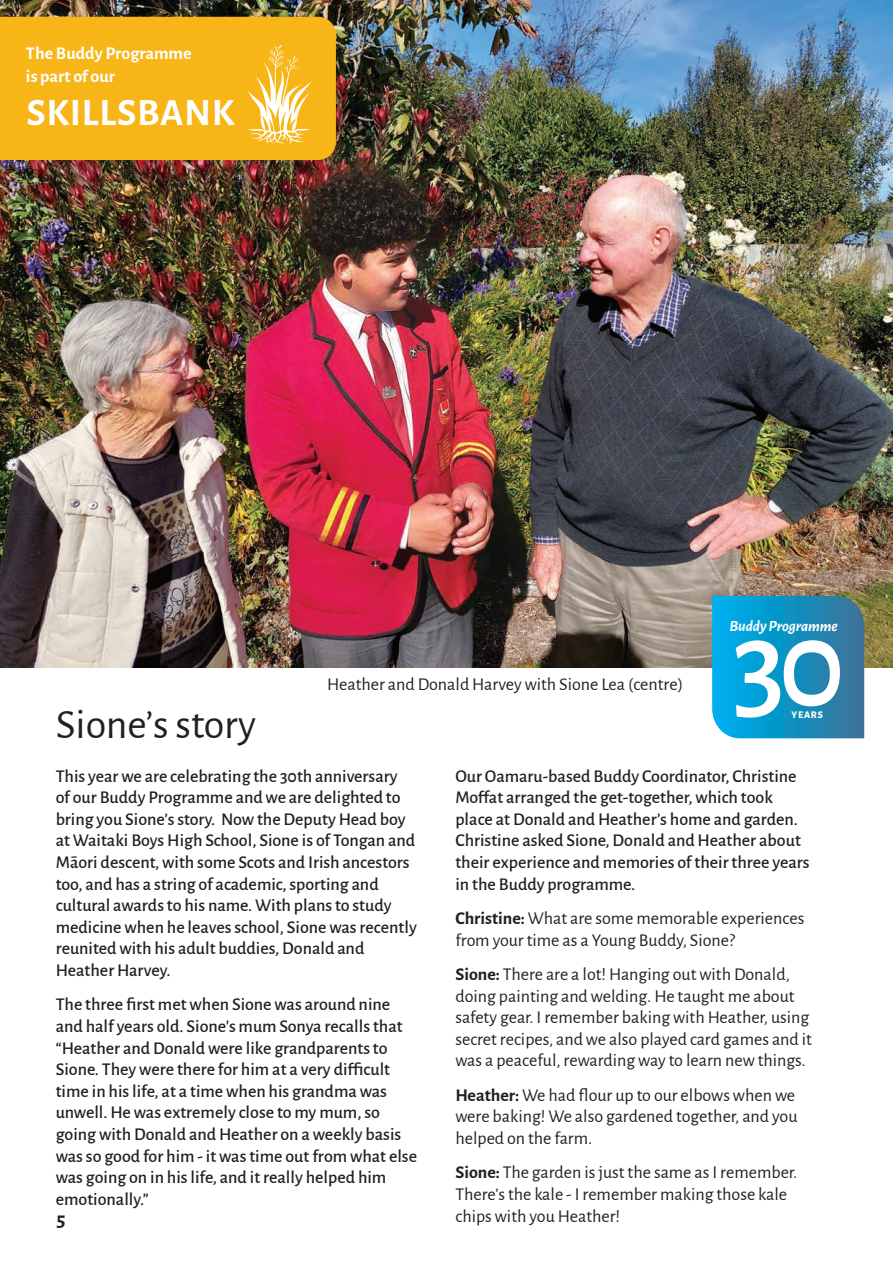
<style>
.page{position:relative;width:893px;height:1263px;background:#fff}
.page>*{position:absolute;margin:0;border:0;box-sizing:border-box;transform-origin:0 0}
.Paragraph_Style_1{font:500 128.1px "Alegreya Sans";color:#fff}
.t1{font:42px "Alegreya Sans";color:#231f20}
.t2{font:700 38.85px "Alegreya Sans";letter-spacing:.02em;color:#fff}
.t3{font:700 21px "Alegreya Sans";color:#231f20}
.t4{font:500 18px/21.6px "Alegreya Sans";color:#231f20}
.t5{font:18px/21.6px "Alegreya Sans";color:#231f20}
.t6{font:700 18px/22.6px "Alegreya Sans";color:#fff}
.Paragraph_Style_1-2{font:italic 700 15.6px "Alegreya Sans";letter-spacing:-.01em;color:#fff}
.Paragraph_Style_1-3{font:800 10.05px "Alegreya Sans";letter-spacing:.07em;color:#fff}
.s1{font-family:"Alegreya"}
.s2{font-weight:700}
</style>
<div class="page">
<img style="left:0;top:0;width:893px;height:668px">
<svg style="left:712px;top:596px;width:152px;height:142px;background:#1692c2"></svg>
<div style="left:0;top:17px;width:336px;height:143px;background:#f7b518"></div>
<svg style="left:248px;top:45px;width:64px;height:100px"></svg>
<p class="t6" style="left:26px;top:41px;width:167px">The Buddy Programme is part of our</p>
<p class="t2" style="left:26px;top:84px;width:210px">SKILLSBANK</p>
<p class="Paragraph_Style_1-2" style="left:730px;top:614px;width:110px">Buddy Programme</p>
<p class="Paragraph_Style_1" style="left:732px;top:573px;width:115px">30</p>
<p class="t5" style="left:327px;top:672px;width:358px">Heather and Donald Harvey with Sione Lea (centre)</p>
<p class="t1" style="left:56px;top:695px;width:202px">Sione’s story</p>
<p class="t4" style="left:56px;top:764px;width:363px">This year we are celebrating the 30th anniversary<br>of our Buddy Programme and we are delighted to bring you Sione’s story. Now the Deputy Head boy at Waitaki Boys High School, Sione is of Tongan and M<span class="s1">ā</span>ori descent, with some Scots and Irish ancestors too, and has a string of academic, sporting and cultural awards to his name. With plans to study medicine when he leaves school, Sione was recently reunited with his adult buddies, Donald and Heather Harvey.</p>
<p class="t4" style="left:56px;top:993px;width:363px">The three first met when Sione was around nine and half years old. Sione’s mum Sonya recalls that “Heather and Donald were like grandparents to Sione. They were there for him at a very difficult time in his life, at a time when his grandma was unwell. He was extremely close to my mum, so going with Donald and Heather on a weekly basis was so good for him - it was time out from what else was going on in his life, and it really helped him emotionally.”</p>
<p class="Paragraph_Style_1-3" style="left:792px;top:707px;width:33px">YEARS</p>
<p class="t4" style="left:455px;top:764px;width:356px">Our Oamaru-based Buddy Coordinator, Christine Moffat arranged the get-together, which took place at Donald and Heather’s home and garden.<br>Christine asked Sione, Donald and Heather about their experience and memories of their three years in the Buddy programme.</p>
<p class="t5" style="left:455px;top:906px;width:350px"><span class="s2">Christine:</span> What are some memorable experiences from your time as a Young Buddy, Sione?</p>
<p class="t5" style="left:455px;top:962px;width:358px"><span class="s2">Sione:</span> There are a lot! Hanging out with Donald, doing painting and welding. He taught me about safety gear. I remember baking with Heather, using secret recipes, and we also played card games and it was a peaceful, rewarding way to learn new things.</p>
<p class="t5" style="left:455px;top:1083px;width:344px"><span class="s2">Heather:</span> We had flour up to our elbows when we were baking! We also gardened together, and you helped on the farm.</p>
<p class="t5" style="left:455px;top:1161px;width:343px"><span class="s2">Sione:</span> The garden is just the same as I remember.<br>There’s the kale - I remember making those kale chips with you Heather!</p>
<p class="t3" style="left:56px;top:1204px;width:11px">5</p>
</div>
